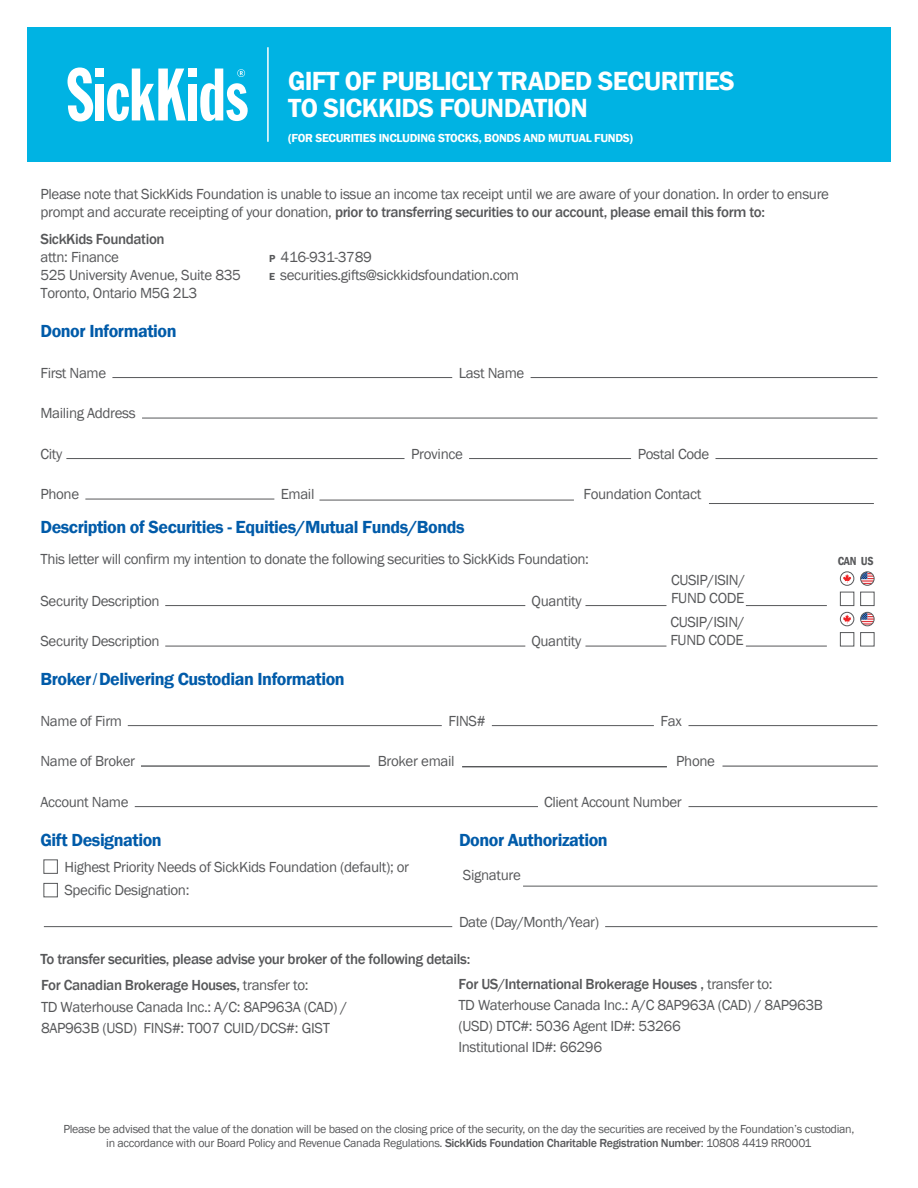
<style>
.page{position:relative;width:918px;height:1188px;background:#fff}
.page>*{position:absolute;margin:0;border:0;box-sizing:border-box;transform-origin:0 0}
.t1{font:600 27px/27px "Franklin Gothic";letter-spacing:-.025em;color:#fff}
.t2{font:600 18px "Franklin Gothic";letter-spacing:-.025em;color:#015ba9}
.t3{font:15px/18px "Franklin Gothic";letter-spacing:-.025em;color:#57585a}
.t4{font:500 15px/26.5px "Franklin Gothic";letter-spacing:-.025em;color:#57585a}
.t5{font:12px/14.4px "Franklin Gothic";letter-spacing:-.025em;color:#57585a;text-align:center}
.t6{font:600 12px "Franklin Gothic";letter-spacing:-.025em;color:#fff}
.t7{font:600 condensed 12px "Franklin Gothic";color:#57585a}
.s1{font-weight:500}
.s2{font-weight:600;font-size:10.5px}
.s3{font-family:"Arial";font-weight:400;font-size:16.5px}
.s4{font-weight:400}
</style>
<div class="page">
<div style="left:27px;top:27px;width:864px;height:135px;background:#00b3e3"></div>
<svg style="left:68px;top:67px;width:25px;height:54px"></svg>
<div style="left:96px;top:69px;width:8px;height:8px;background:#fff"></div>
<div style="left:96px;top:84px;width:8px;height:36px;background:#fff"></div>
<svg style="left:107px;top:69px;width:79px;height:52px"></svg>
<div style="left:188px;top:69px;width:9px;height:8px;background:#fff"></div>
<div style="left:188px;top:84px;width:9px;height:36px;background:#fff"></div>
<svg style="left:200px;top:69px;width:48px;height:52px"></svg>
<hr style="left:267px;top:47px;width:2px;height:95px;background:#fff">
<hr style="left:85px;top:499px;width:189px;height:1px;background:#57585a">
<hr style="left:319px;top:500px;width:255px;height:1px;background:#57585a">
<hr style="left:66px;top:458px;width:339px;height:1px;background:#57585a">
<hr style="left:716px;top:458px;width:162px;height:1px;background:#57585a">
<hr style="left:469px;top:458px;width:162px;height:1px;background:#57585a">
<hr style="left:165px;top:605px;width:360px;height:1px;background:#57585a">
<hr style="left:746px;top:605px;width:81px;height:1px;background:#57585a">
<hr style="left:585px;top:605px;width:81px;height:1px;background:#57585a">
<hr style="left:165px;top:646px;width:360px;height:1px;background:#57585a">
<hr style="left:746px;top:646px;width:81px;height:1px;background:#57585a">
<hr style="left:585px;top:646px;width:81px;height:1px;background:#57585a">
<hr style="left:128px;top:725px;width:314px;height:1px;background:#57585a">
<hr style="left:141px;top:766px;width:229px;height:1px;background:#57585a">
<hr style="left:722px;top:766px;width:156px;height:1px;background:#57585a">
<hr style="left:688px;top:725px;width:190px;height:1px;background:#57585a">
<hr style="left:688px;top:806px;width:190px;height:1px;background:#57585a">
<hr style="left:135px;top:806px;width:403px;height:1px;background:#57585a">
<hr style="left:523px;top:886px;width:354px;height:1px;background:#57585a">
<hr style="left:605px;top:926px;width:273px;height:1px;background:#57585a">
<hr style="left:142px;top:418px;width:735px;height:1px;background:#57585a">
<hr style="left:112px;top:377px;width:340px;height:1px;background:#57585a">
<hr style="left:531px;top:377px;width:347px;height:1px;background:#57585a">
<div style="left:44px;top:859px;width:14px;height:15px;border:1px solid #57585a"></div>
<div style="left:840px;top:592px;width:14px;height:14px;border:1px solid #57585a"></div>
<div style="left:860px;top:592px;width:14px;height:14px;border:1px solid #57585a"></div>
<div style="left:840px;top:632px;width:14px;height:14px;border:1px solid #57585a"></div>
<div style="left:860px;top:632px;width:14px;height:14px;border:1px solid #57585a"></div>
<div style="left:44px;top:883px;width:14px;height:14px;border:1px solid #57585a"></div>
<hr style="left:44px;top:926px;width:408px;height:1px;background:#57585a">
<svg style="left:843px;top:574px;width:8px;height:9px"></svg>
<div style="left:840px;top:571px;width:14px;height:15px;border:1px solid #57585a;border-radius:50%"></div>
<svg style="left:862px;top:572px;width:12px;height:12px"></svg>
<div style="left:860px;top:571px;width:14px;height:15px;border:1px solid #57585a;border-radius:50%"></div>
<svg style="left:843px;top:615px;width:8px;height:9px"></svg>
<div style="left:840px;top:612px;width:14px;height:14px;border:1px solid #57585a;border-radius:50%"></div>
<svg style="left:861px;top:612px;width:13px;height:13px"></svg>
<div style="left:860px;top:612px;width:14px;height:14px;border:1px solid #57585a;border-radius:50%"></div>
<hr style="left:492px;top:725px;width:162px;height:1px;background:#57585a">
<hr style="left:462px;top:766px;width:205px;height:1px;background:#57585a">
<hr style="left:709px;top:503px;width:165px;height:1px;background:#57585a">
<h1 class="t1" style="left:288px;top:68px;width:448px">GIFT OF PUBLICLY TRADED SECURITIES<br>TO SICKKIDS FOUNDATION</h1>
<p class="t6" style="left:288px;top:130px;width:346px">(FOR SECURITIES INCLUDING STOCKS, BONDS AND MUTUAL FUNDS)</p>
<p class="t3" style="left:40px;top:185px;width:790px">Please note that SickKids Foundation is unable to issue an income tax receipt until we are aware of your donation. In order to ensure prompt and accurate receipting of your donation, <span class="s1">prior to transferring securities to our account, please email this form to:</span></p>
<p class="t4" style="left:40px;top:226px;width:126px">SickKids Foundation</p>
<p class="t3" style="left:40px;top:248px;width:202px">attn: Finance<br>525 University Avenue, Suite 835<br>Toronto, Ontario M5G 2L3</p>
<p class="t3" style="left:269px;top:248px;width:251px"><span class="s2">P</span> 416-931-3789<br><span class="s2">E</span> securities.gifts@sickkidsfoundation.com</p>
<p class="t2" style="left:40px;top:320px;width:138px">Donor Information</p>
<p class="t3" style="left:40px;top:364px;width:67px">First Name</p>
<p class="t3" style="left:40px;top:404px;width:97px">Mailing Address</p>
<p class="t3" style="left:40px;top:445px;width:23px">City</p>
<p class="t3" style="left:459px;top:364px;width:67px">Last Name</p>
<p class="t3" style="left:411px;top:445px;width:53px">Province</p>
<p class="t3" style="left:638px;top:445px;width:73px">Postal Code</p>
<p class="t3" style="left:584px;top:485px;width:119px">Foundation Contact</p>
<p class="t3" style="left:40px;top:485px;width:40px">Phone</p>
<p class="t3" style="left:281px;top:485px;width:35px">Email</p>
<p class="t2" style="left:40px;top:516px;width:426px">Description of Securities - Equities/Mutual Funds/Bonds</p>
<p class="t3" style="left:40px;top:551px;width:550px">This letter will confirm my intention to donate the following securities to SickKids Foundation:</p>
<p class="t3" style="left:40px;top:592px;width:121px">Security Description</p>
<p class="t3" style="left:532px;top:592px;width:51px">Quantity</p>
<p class="t3" style="left:40px;top:632px;width:121px">Security Description</p>
<p class="t3" style="left:531px;top:632px;width:51px">Quantity</p>
<p class="t2" style="left:40px;top:668px;width:306px">Broker<span class="s3">/</span>Delivering Custodian Information</p>
<p class="t3" style="left:671px;top:571px;width:76px">CUSIP/ISIN/<br>FUND CODE</p>
<p class="t3" style="left:670px;top:613px;width:76px">CUSIP/ISIN/<br>FUND CODE</p>
<p class="t3" style="left:40px;top:712px;width:83px">Name of Firm</p>
<p class="t3" style="left:40px;top:752px;width:96px">Name of Broker</p>
<p class="t3" style="left:40px;top:793px;width:90px">Account Name</p>
<p class="t2" style="left:40px;top:829px;width:123px">Gift Designation</p>
<p class="t3" style="left:449px;top:712px;width:39px">FINS#</p>
<p class="t3" style="left:378px;top:752px;width:78px">Broker email</p>
<p class="t3" style="left:661px;top:712px;width:23px">Fax</p>
<p class="t3" style="left:676px;top:752px;width:40px">Phone</p>
<p class="t3" style="left:544px;top:793px;width:139px">Client Account Number</p>
<p class="t2" style="left:459px;top:829px;width:150px">Donor Authorization</p>
<p class="t3" style="left:64px;top:855px;width:346px;line-height:23.5px">Highest Priority Needs of SickKids Foundation (default); or<br>Specific Designation:</p>
<p class="t3" style="left:463px;top:867px;width:59px">Signature</p>
<p class="t3" style="left:459px;top:913px;width:142px">Date (Day/Month/Year)</p>
<p class="t4" style="left:40px;top:946px;width:431px">To transfer securities, please advise your broker of the following details:<br>For Canadian Brokerage Houses, <span class="s4">transfer to:</span></p>
<p class="t3" style="left:41px;top:996px;width:308px;line-height:21.5px">TD Waterhouse Canada Inc.: A/C: 8AP963A (CAD) /<br>8AP963B (USD) FINS#: T007 CUID/DCS#: GIST</p>
<p class="t3" style="left:458px;top:973px;width:366px;line-height:21px"><span class="s1">For US/International Brokerage Houses ,</span> transfer to:<br>TD Waterhouse Canada Inc.: A/C 8AP963A (CAD) / 8AP963B (USD) DTC#: 5036 Agent ID#: 53266<br>Institutional ID#: 66296</p>
<p class="t7" style="left:838px;top:553px;width:38px">CAN US</p>
<p class="t5" style="left:63px;top:1122px;width:793px">Please be advised that the value of the donation will be based on the closing price of the security, on the day the securities are received by the Foundation’s custodian, in accordance with our Board Policy and Revenue Canada Regulations. <span class="s1">SickKids Foundation Charitable Registration Number</span>: 10808 4419 RR0001</p>
</div>
